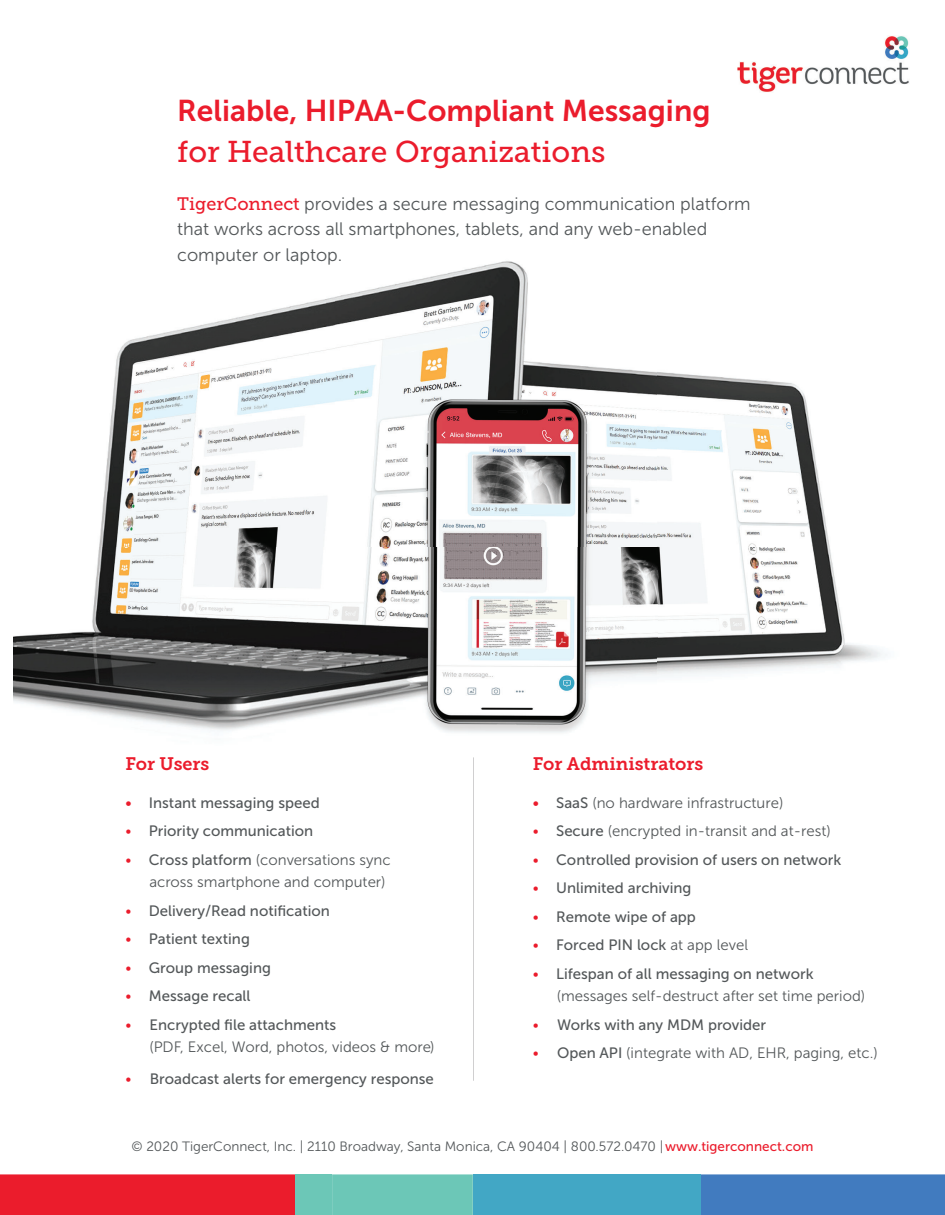
<style>
.page{position:relative;width:945px;height:1215px;background:#fff}
.page>*{position:absolute;margin:0;border:0;box-sizing:border-box;transform-origin:0 0}
.t1{font:30px "Museo Sans 700";color:#eb1c2c}
.t2{font:30px "Museo Slab 500";color:#eb1c2c}
.t3{font:18px/25.5px "Museo Sans 300";color:#535759}
.t4{font:18px "Museo Slab 700";color:#eb1c2c}
.t5{font:15px "Museo Sans 500";color:#535759}
.t6{font:15px/22.5px "Museo Sans 300";color:#535759}
.t7{font:13.5px "Museo Sans 300";color:#535759}
.s1{font-family:"Museo Slab 500";color:#eb1c2c}
.s2{font-family:"Museo Sans 300";color:#eb1c2c}
.s3{color:#eb1c2c}
.s4{font-family:"Museo Sans 500"}
.s5{font-family:"Museo Sans 300"}
.s6{font-family:"Museo Sans 500";color:#eb1c2c}
</style>
<div class="page">
<div style="left:701px;top:1174px;width:244px;height:41px;background:#417bbf"></div>
<svg style="left:0;top:1174px;width:473px;height:41px;background:#c2555a"></svg>
<div style="left:296px;top:1174px;width:36px;height:41px;background:#6cc7b7"></div>
<div style="left:505px;top:1174px;width:162px;height:41px;background:#42a7c5"></div>
<div style="left:667px;top:1174px;width:34px;height:41px;background:#42a7c5"></div>
<div style="left:473px;top:1174px;width:32px;height:41px;background:#42a7c5"></div>
<img style="left:737px;top:36px;width:172px;height:56px">
<hr style="left:474px;top:757px;width:1px;height:324px;background:#999799">
<img style="left:14px;top:261px;width:873px;height:472px">
<h1 class="t1" style="left:177px;top:93px;width:535px">Reliable, HIPAA-Compliant Messaging</h1>
<h1 class="t2" style="left:177px;top:134px;width:430px">for Healthcare Organizations</h1>
<p class="t3" style="left:177px;top:193px;width:575px"><span class="s1">TigerConnect</span> provides a secure messaging communication platform that works across all smartphones, tablets, and any web-enabled computer or laptop.</p>
<p class="t4" style="left:126px;top:753px;width:85px">For Users</p>
<p class="t4" style="left:533px;top:753px;width:172px">For Administrators</p>
<p class="t5" style="left:126px;top:797px;width:196px"><span class="s1">•</span> Instant messaging speed</p>
<p class="t5" style="left:126px;top:826px;width:189px"><span class="s2">•</span> Priority communication</p>
<p class="t6" style="left:149px;top:850px;width:243px;text-indent:-24px"><span class="s3">•</span> <span class="s4">Cross platform</span> (conversations sync across smartphone and computer)</p>
<p class="t5" style="left:126px;top:905px;width:206px"><span class="s2">•</span> Delivery/Read notification</p>
<p class="t5" style="left:126px;top:934px;width:126px"><span class="s2">•</span> Patient texting</p>
<p class="t5" style="left:126px;top:962px;width:147px"><span class="s2">•</span> Group messaging</p>
<p class="t5" style="left:126px;top:991px;width:127px"><span class="s2">•</span> Message recall</p>
<p class="t5" style="left:126px;top:1019px;width:212px"><span class="s2">•</span> Encrypted file attachments</p>
<p class="t6" style="left:149px;top:1038px;width:287px">(PDF, Excel, Word, photos, videos &amp; more)</p>
<p class="t5" style="left:126px;top:1073px;width:310px"><span class="s2">•</span> Broadcast alerts for emergency response</p>
<p class="t6" style="left:533px;top:793px;width:252px"><span class="s1">•</span> <span class="s4">SaaS</span> (no hardware infrastructure)</p>
<p class="t6" style="left:533px;top:822px;width:299px"><span class="s3">•</span> <span class="s4">Secure</span> (encrypted in-transit and at-rest)</p>
<p class="t5" style="left:533px;top:854px;width:310px"><span class="s2">•</span> Controlled provision of users on network</p>
<p class="t5" style="left:533px;top:883px;width:160px"><span class="s2">•</span> Unlimited archiving</p>
<p class="t5" style="left:533px;top:911px;width:165px"><span class="s2">•</span> Remote wipe of app</p>
<p class="t5" style="left:533px;top:940px;width:217px"><span class="s2">•</span> Forced PIN lock <span class="s5">at app level</span></p>
<p class="t5" style="left:533px;top:968px;width:282px"><span class="s2">•</span> Lifespan of all messaging on network</p>
<p class="t6" style="left:557px;top:987px;width:310px">(messages self-destruct after set time period)</p>
<p class="t5" style="left:533px;top:1019px;width:235px"><span class="s2">•</span> Works with any MDM provider</p>
<p class="t6" style="left:533px;top:1044px;width:346px"><span class="s3">•</span> <span class="s4">Open API</span> (integrate with AD, EHR, paging, etc.)</p>
<p class="t7" style="left:132px;top:1141px;width:684px">© 2020 TigerConnect, Inc. | 2110 Broadway, Santa Monica, CA 90404 | 800.572.0470 | <span class="s6">www.tigerconnect.com</span></p>
</div>
